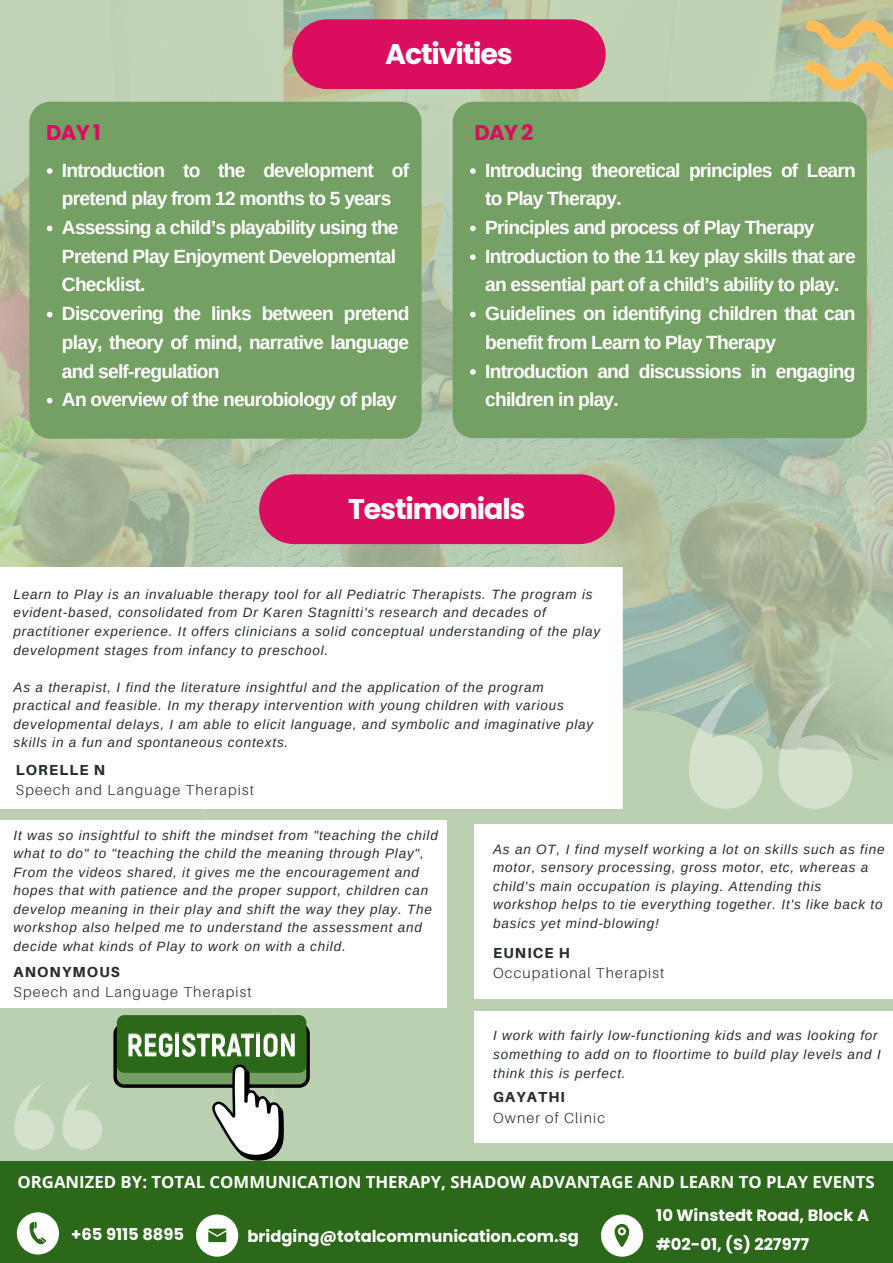
<style>
.page{position:relative;width:893px;height:1263px;background:#bad0b0}
.page>*{position:absolute;margin:0;border:0;box-sizing:border-box;transform-origin:0 0}
.t1{font:700 28.5px "Poppins";letter-spacing:-.04em;color:#fff}
.t2{font:700 21.3px "Poppins";letter-spacing:-.04em;color:#da0d5e}
.t3{font:700 19.12px/28.7px "Arimo";letter-spacing:-.04em;color:#fff}
.t4{font:700 16.73px "Open Sans";color:#fff}
.t5{font:700 16.35px/29.2px "Poppins";color:#fff}
.t6{font:300 14.55px "Aileron";letter-spacing:.08em;color:#252c32}
.t7{font:800 14.55px "Aileron";letter-spacing:.08em;color:#252c32}
.t8{font:italic 13.5px/18.6px "Arimo";letter-spacing:.06em;color:#252c32}
</style>
<div class="page">
<img style="left:0;top:0;width:893px;height:770px">
<svg style="left:457px;top:0;width:436px;height:411px"></svg>
<div style="left:292px;top:19px;width:313px;height:70px;background:#da0d5e;border-radius:35px"></div>
<svg style="left:804px;top:61px;width:89px;height:30px"></svg>
<svg style="left:804px;top:19px;width:89px;height:31px;background:#d0ba7d"></svg>
<div style="left:29px;top:102px;width:392px;height:337px;background:#75a064;border-radius:21px"></div>
<div style="left:453px;top:102px;width:414px;height:336px;background:#75a064;border-radius:21px"></div>
<div style="left:474px;top:824px;width:419px;height:174px;background:#fff"></div>
<div style="left:0;top:820px;width:446px;height:188px;background:#fff"></div>
<div style="left:474px;top:1011px;width:419px;height:131px;background:#fff"></div>
<div style="left:0;top:1161px;width:892px;height:102px;background:#2b681a"></div>
<div style="left:17px;top:1212px;width:42px;height:42px;background:#fff;border-radius:50%"></div>
<div style="left:196px;top:1214px;width:42px;height:43px;background:#fff;border-radius:50%"></div>
<div style="left:601px;top:1214px;width:42px;height:43px;background:#fff;border-radius:50%"></div>
<svg style="left:29px;top:1222px;width:17px;height:23px"></svg>
<svg style="left:208px;top:1228px;width:18px;height:14px"></svg>
<svg style="left:614px;top:1224px;width:15px;height:23px"></svg>
<div style="left:259px;top:474px;width:356px;height:70px;background:#da0d5e;border-radius:35px"></div>
<div style="left:0;top:567px;width:622px;height:241px;background:#fff"></div>
<svg style="left:113px;top:1023px;width:197px;height:65px"></svg>
<div style="left:117px;top:1027px;width:189px;height:57px;background:#75a064;border-radius:7px"></div>
<div style="left:117px;top:1015px;width:189px;height:58px;background:#2b681a;border-radius:7px"></div>
<svg style="left:210px;top:1064px;width:74px;height:97px"></svg>
<hr style="left:175px;top:1033px;width:4px;height:22px;background:#75a064">
<hr style="left:256px;top:1033px;width:4px;height:22px;background:#75a064">
<svg style="left:129px;top:1032px;width:43px;height:25px"></svg>
<hr style="left:175px;top:1034px;width:4px;height:22px;background:#fff">
<svg style="left:182px;top:1032px;width:72px;height:25px"></svg>
<hr style="left:256px;top:1034px;width:4px;height:22px;background:#fff">
<svg style="left:263px;top:1032px;width:32px;height:25px"></svg>
<svg style="left:798px;top:476px;width:4px;height:20px"></svg>
<svg style="left:881px;top:575px;width:12px;height:4px"></svg>
<svg style="left:687px;top:502px;width:188px;height:307px"></svg>
<svg style="left:47px;top:168px;width:5px;height:6px"></svg>
<svg style="left:47px;top:226px;width:5px;height:5px"></svg>
<svg style="left:47px;top:312px;width:5px;height:5px"></svg>
<svg style="left:47px;top:398px;width:5px;height:5px"></svg>
<svg style="left:470px;top:168px;width:6px;height:6px"></svg>
<svg style="left:470px;top:226px;width:6px;height:5px"></svg>
<svg style="left:470px;top:254px;width:6px;height:6px"></svg>
<svg style="left:470px;top:312px;width:6px;height:5px"></svg>
<svg style="left:470px;top:369px;width:6px;height:6px"></svg>
<svg style="left:14px;top:1082px;width:88px;height:68px"></svg>
<h1 class="t1" style="left:385px;top:34px;width:129px">Activities</h1>
<h2 class="t2" style="left:46px;top:117px;width:56px">DAY 1</h2>
<p class="t3" style="left:62px;top:156px;width:349px">Introduction to the development of pretend play from 12 months to 5 years Assessing a child’s playability using the Pretend Play Enjoyment Developmental Checklist.<br>Discovering the links between pretend play, theory of mind, narrative language and self-regulation<br>An overview of the neurobiology of play</p>
<h2 class="t2" style="left:474px;top:117px;width:60px">DAY 2</h2>
<p class="t3" style="left:485px;top:156px;width:372px">Introducing theoretical principles of Learn to Play Therapy.<br>Principles and process of Play Therapy Introduction to the 11 key play skills that are an essential part of a child’s ability to play.<br>Guidelines on identifying children that can benefit from Learn to Play Therapy Introduction and discussions in engaging children in play.</p>
<h1 class="t1" style="left:348px;top:489px;width:179px">Testimonials</h1>
<p class="t8" style="left:14px;top:585px;width:588px">Learn to Play is an invaluable therapy tool for all Pediatric Therapists. The program is evident-based, consolidated from Dr Karen Stagnitti's research and decades of practitioner experience. It offers clinicians a solid conceptual understanding of the play development stages from infancy to preschool.</p>
<p class="t8" style="left:14px;top:678px;width:581px">As a therapist, I find the literature insightful and the application of the program practical and feasible. In my therapy intervention with young children with various developmental delays, I am able to elicit language, and symbolic and imaginative play skills in a fun and spontaneous contexts.</p>
<p class="t7" style="left:16px;top:761px;width:91px">LORELLE N</p>
<p class="t6" style="left:16px;top:781px;width:240px">Speech and Language Therapist</p>
<p class="t8" style="left:14px;top:825px;width:426px">It was so insightful to shift the mindset from "teaching the child what to do" to "teaching the child the meaning through Play", From the videos shared, it gives me the encouragement and hopes that with patience and the proper support, children can develop meaning in their play and shift the way they play. The workshop also helped me to understand the assessment and decide what kinds of Play to work on with a child.</p>
<p class="t7" style="left:14px;top:963px;width:108px">ANONYMOUS</p>
<p class="t6" style="left:14px;top:983px;width:240px">Speech and Language Therapist</p>
<p class="t8" style="left:493px;top:840px;width:393px">As an OT, I find myself working a lot on skills such as fine motor, sensory processing, gross motor, etc, whereas a child's main occupation is playing. Attending this workshop helps to tie everything together. It's like back to basics yet mind-blowing!</p>
<p class="t7" style="left:493px;top:944px;width:78px">EUNICE H</p>
<p class="t6" style="left:493px;top:964px;width:173px">Occupational Therapist</p>
<p class="t8" style="left:493px;top:1026px;width:389px">I work with fairly low-functioning kids and was looking for something to add on to floortime to build play levels and I think this is perfect.</p>
<p class="t7" style="left:493px;top:1088px;width:73px">GAYATHI</p>
<p class="t6" style="left:493px;top:1108px;width:113px">Owner of Clinic</p>
<p class="t4" style="left:18px;top:1170px;width:858px">ORGANIZED BY: TOTAL COMMUNICATION THERAPY, SHADOW ADVANTAGE AND LEARN TO PLAY EVENTS</p>
<p class="t5" style="left:71px;top:1220px;width:114px">+65 9115 8895</p>
<p class="t5" style="left:247px;top:1222px;width:333px">bridging@totalcommunication.com.sg</p>
<p class="t5" style="left:656px;top:1200px;width:214px">10 Winstedt Road, Block A #02-01, (S) 227977</p>
</div>
